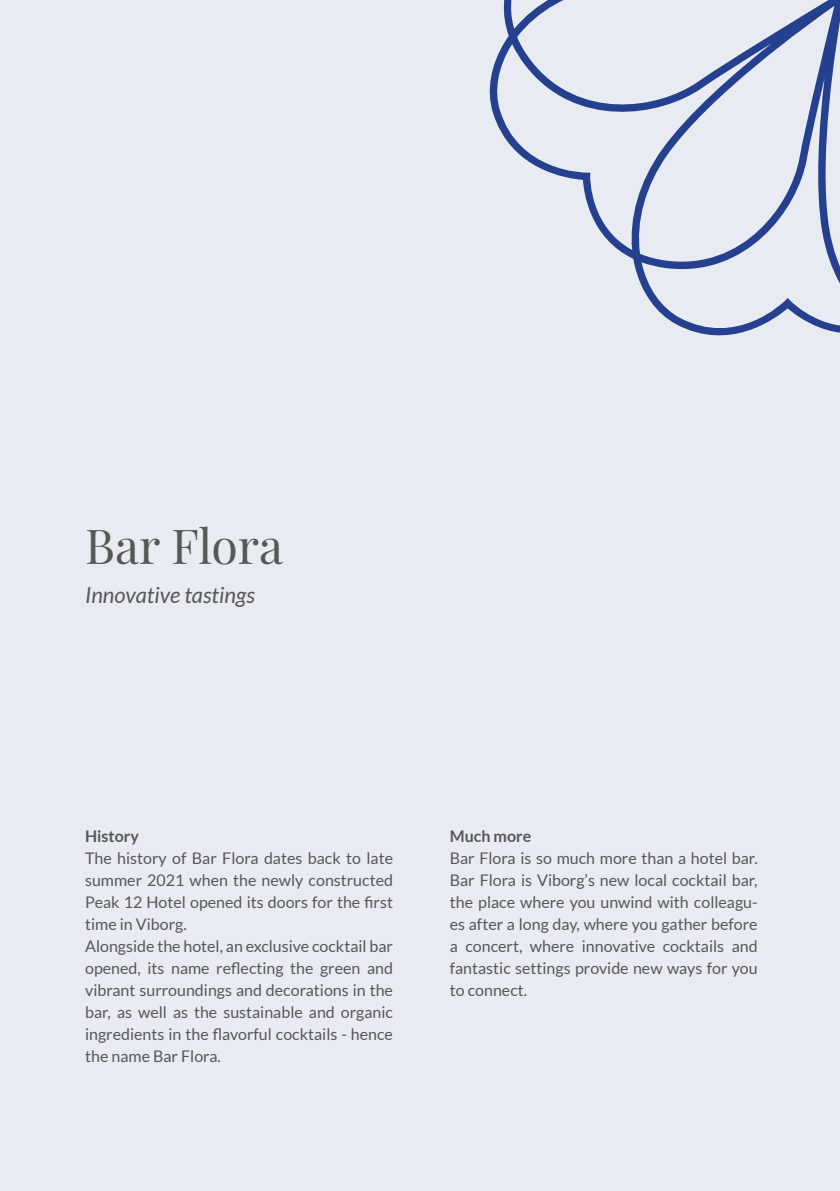
<style>
.page{position:relative;width:840px;height:1191px;background:#fff}
.page>*{position:absolute;margin:0;border:0;box-sizing:border-box;transform-origin:0 0}
.Rubrikker{font:48px "Playfair Display";color:#575756}
.underrubrikker{font:italic 22px "Lato";color:#575756}
.t1{font:16px/22px "Lato";color:#575756;text-align:justify}
.Brød_rubrikker{font:700 16px "Lato";color:#575756}
</style>
<div class="page">
<div style="left:0;top:0;width:839px;height:1191px;background:#e9ebf2"></div>
<svg style="left:489px;top:0;width:350px;height:336px"></svg>
<p class="Rubrikker" style="left:85px;top:508px;width:199px">Bar Flora</p>
<p class="underrubrikker" style="left:85px;top:583px;width:171px">Innovative tastings</p>
<p class="Brød_rubrikker" style="left:85px;top:827px;width:55px">History</p>
<p class="t1" style="left:85px;top:847px;width:309px">The history of Bar Flora dates back to late summer 2021 when the newly constructed Peak 12 Hotel opened its doors for the first time in Viborg.</p>
<p class="t1" style="left:85px;top:935px;width:309px">Alongside the hotel, an exclusive cocktail bar opened, its name reflecting the green and vibrant surroundings and decorations in the bar, as well as the sustainable and organic ingredients in the flavorful cocktails - hence the name Bar Flora.</p>
<p class="Brød_rubrikker" style="left:449px;top:827px;width:83px">Much more</p>
<p class="t1" style="left:449px;top:847px;width:309px">Bar Flora is so much more than a hotel bar.<br>Bar Flora is Viborg’s new local cocktail bar, the place where you unwind with colleagu&shy;es after a long day, where you gather before a concert, where innovative cocktails and fantastic settings provide new ways for you to connect.</p>
</div>
